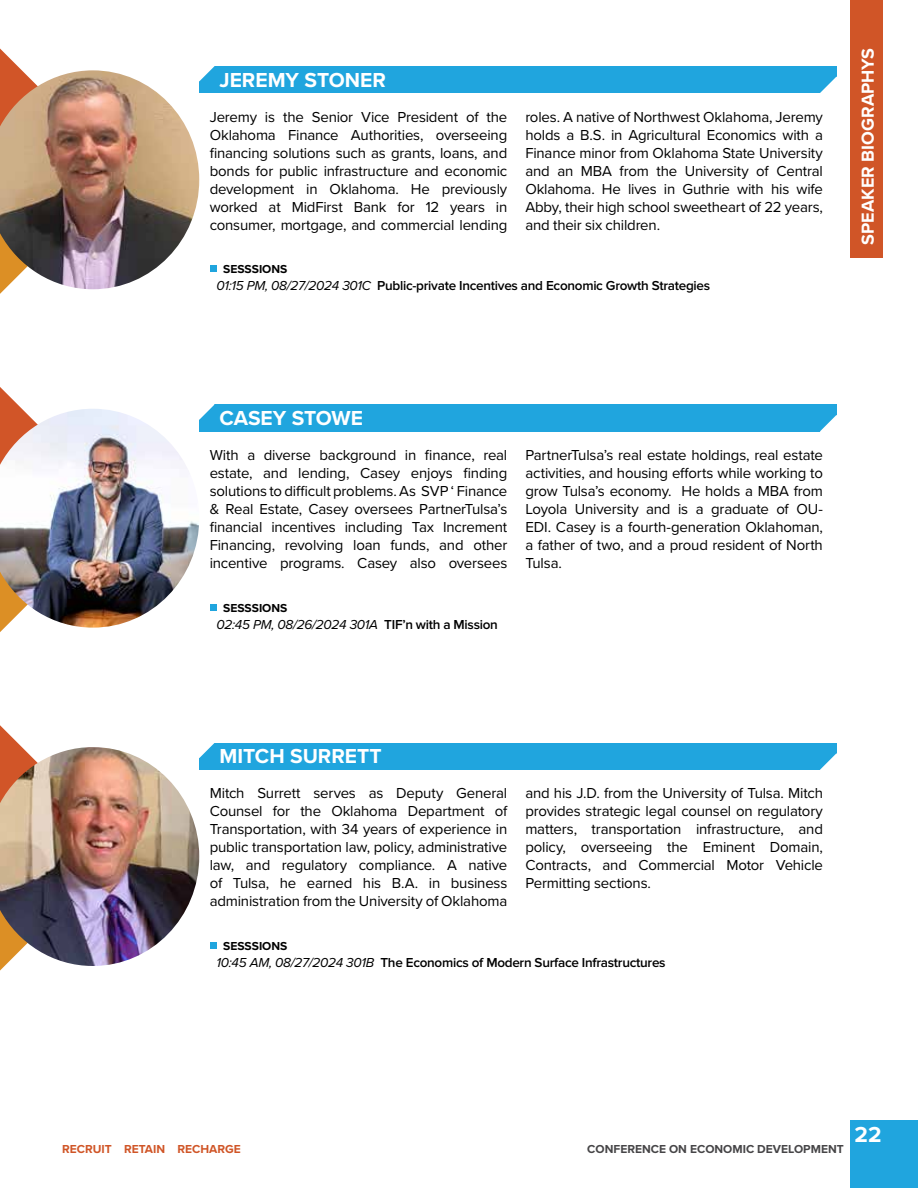
<style>
.page{position:relative;width:918px;height:1188px;background:#fff}
.page>*{position:absolute;margin:0;border:0;box-sizing:border-box;transform-origin:0 0}
.t1{font:700 22.5px "Proxima Nova";color:#fff}
.t2{font:700 21px "Proxima Nova";color:#fff}
.t3{font:700 18px "Proxima Nova";color:#fff}
.t4{font:15px/18px "Proxima Nova";letter-spacing:-.015em;color:#000;text-align:justify}
.t5{font:600 13.5px "Proxima Nova";letter-spacing:-.02em;color:#000}
.t6{font:italic 13.5px "Proxima Nova";letter-spacing:-.02em;color:#000}
.t7{font:700 12px "Proxima Nova";color:#464547}
.t8{font:700 12px "Proxima Nova";color:#000}
.t9{font:700 12px "Proxima Nova";color:#d05527}
.s1{font-weight:400;font-style:italic}
.s2{font-weight:600;font-style:normal}
</style>
<div class="page">
<div style="left:210px;top:265px;width:6px;height:7px;background:#20a5de"></div>
<svg style="left:0;top:49px;width:22px;height:245px"></svg>
<div style="left:199px;top:66px;width:637px;height:27px;background:#20a5de"></div>
<svg style="left:820px;top:77px;width:16px;height:16px"></svg>
<svg style="left:199px;top:66px;width:16px;height:15px"></svg>
<img style="left:0;top:70px;width:199px;height:219px">
<svg style="left:210px;top:604px;width:6px;height:6px"></svg>
<svg style="left:0;top:387px;width:22px;height:245px"></svg>
<div style="left:199px;top:405px;width:637px;height:27px;background:#20a5de"></div>
<svg style="left:820px;top:415px;width:17px;height:17px"></svg>
<svg style="left:199px;top:404px;width:16px;height:16px"></svg>
<img style="left:0;top:409px;width:199px;height:219px">
<svg style="left:210px;top:942px;width:6px;height:6px"></svg>
<svg style="left:0;top:725px;width:22px;height:246px"></svg>
<div style="left:199px;top:743px;width:637px;height:27px;background:#20a5de"></div>
<svg style="left:820px;top:753px;width:17px;height:17px"></svg>
<svg style="left:199px;top:743px;width:16px;height:15px"></svg>
<img style="left:0;top:747px;width:199px;height:219px">
<div style="left:850px;top:1120px;width:68px;height:68px;background:#20a5de"></div>
<div style="left:850px;top:0;width:33px;height:258px;background:#d05527"></div>
<h2 class="t2" style="left:220px;top:64px;width:168px">JEREMY STONER</h2>
<p class="t4" style="left:210px;top:107px;width:299px">Jeremy is the Senior Vice President of the Oklahoma Finance Authorities, overseeing financing solutions such as grants, loans, and bonds for public infrastructure and economic development in Oklahoma. He previously worked at MidFirst Bank for 12 years in consumer, mortgage, and commercial lending</p>
<p class="t4" style="left:525px;top:107px;width:299px">roles. A native of Northwest Oklahoma, Jeremy holds a B.S. in Agricultural Economics with a Finance minor from Oklahoma State University and an MBA from the University of Central Oklahoma. He lives in Guthrie with his wife Abby, their high school sweetheart of 22 years, and their six children.</p>
<p class="t8" style="left:223px;top:261px;width:66px">SESSSIONS</p>
<p class="t5" style="left:216px;top:278px;width:495px"><span class="s1">01:15 PM, 08/27/2024 301C</span> Public-private Incentives and Economic Growth Strategies</p>
<p class="t3" style="left:854px;top:245px;width:198px;rotate:-90deg">SPEAKER BIOGRAPHYS</p>
<h2 class="t2" style="left:220px;top:402px;width:145px">CASEY STOWE</h2>
<p class="t4" style="left:210px;top:445px;width:299px">With a diverse background in finance, real estate, and lending, Casey enjoys finding solutions to difficult problems. As SVP ‘ Finance &amp; Real Estate, Casey oversees PartnerTulsa’s financial incentives including Tax Increment Financing, revolving loan funds, and other incentive programs. Casey also oversees</p>
<p class="t4" style="left:525px;top:445px;width:299px">PartnerTulsa’s real estate holdings, real estate activities, and housing efforts while working to grow Tulsa’s economy. He holds a MBA from Loyola University and is a graduate of OU-EDI. Casey is a fourth-generation Oklahoman, a father of two, and a proud resident of North Tulsa.</p>
<p class="t8" style="left:223px;top:599px;width:66px">SESSSIONS</p>
<p class="t6" style="left:216px;top:617px;width:283px">02:45 PM, 08/26/2024 301A <span class="s2">TIF’n with a Mission</span></p>
<h2 class="t2" style="left:220px;top:741px;width:164px">MITCH SURRETT</h2>
<p class="t4" style="left:210px;top:784px;width:299px">Mitch Surrett serves as Deputy General Counsel for the Oklahoma Department of Transportation, with 34 years of experience in public transportation law, policy, administrative law, and regulatory compliance. A native of Tulsa, he earned his B.A. in business administration from the University of Oklahoma</p>
<p class="t4" style="left:525px;top:784px;width:299px">and his J.D. from the University of Tulsa. Mitch provides strategic legal counsel on regulatory matters, transportation infrastructure, and policy, overseeing the Eminent Domain, Contracts, and Commercial Motor Vehicle Permitting sections.</p>
<p class="t8" style="left:223px;top:937px;width:66px">SESSSIONS</p>
<p class="t5" style="left:216px;top:954px;width:451px"><span class="s1">10:45 AM, 08/27/2024 301B</span> The Economics of Modern Surface Infrastructures</p>
<p class="t9" style="left:62px;top:1140px;width:180px">RECRUIT RETAIN RECHARGE</p>
<p class="t7" style="left:587px;top:1140px;width:258px">CONFERENCE ON ECONOMIC DEVELOPMENT</p>
<h1 class="t1" style="left:855px;top:1118px;width:28px">22</h1>
</div>
